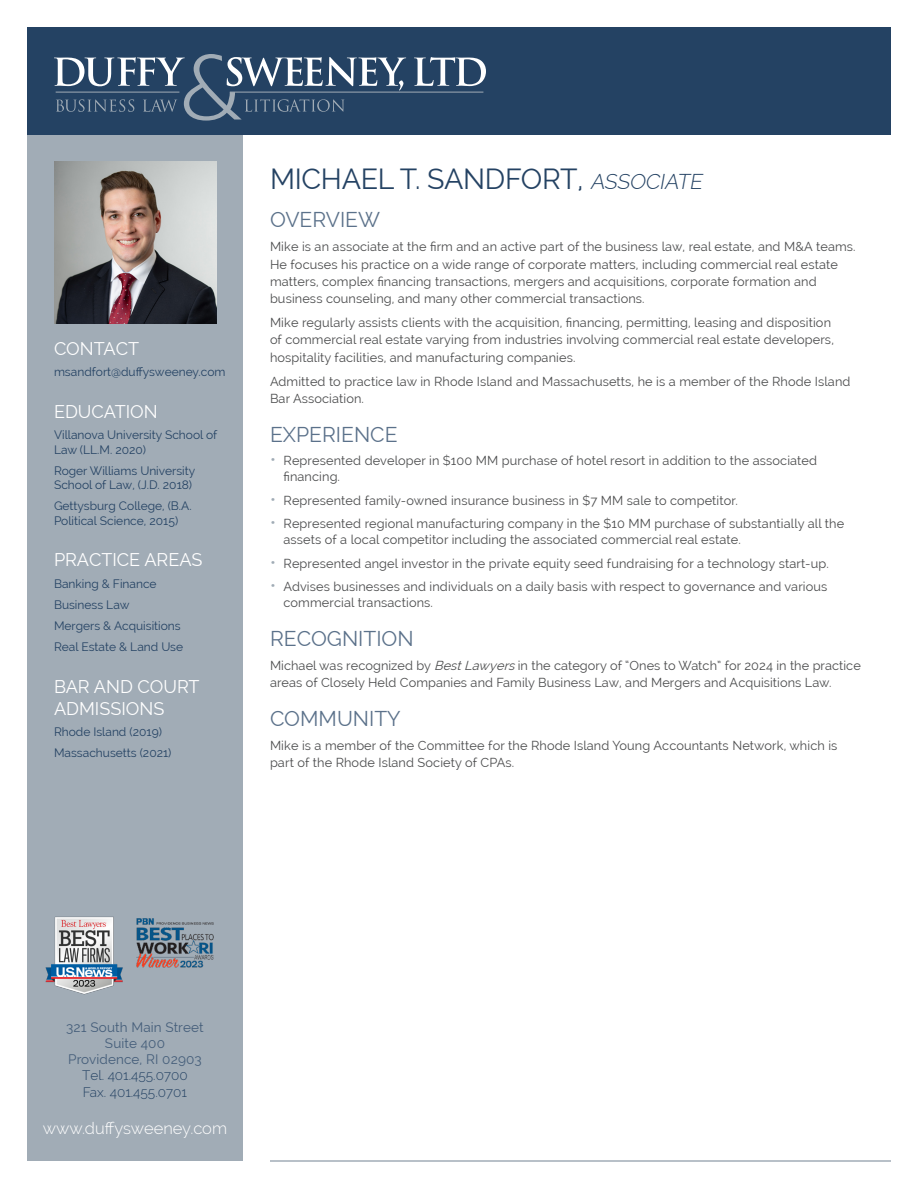
<style>
.page{position:relative;width:918px;height:1188px;background:#fff}
.page>*{position:absolute;margin:0;border:0;box-sizing:border-box;transform-origin:0 0}
.Name{font:28.5px "Raleway";letter-spacing:-.01em;color:#244263}
.Body_Heading{font:21px "Raleway";color:#5b718a}
.Sidebar_Heading{font:18px/21.6px "Raleway";color:#fff}
.t1{font:300 16.5px "Raleway";color:#fff}
.t2{font:13.5px/16.2px "Raleway";letter-spacing:.01em;color:#455e7a;text-align:center}
.t3{font:300 13.5px/16.2px "Raleway";color:#244263}
.Short_Bio_Body{font:12.75px/17.2px "Raleway";letter-spacing:.01em;color:#4b4c4d}
.Sidebar_Body{font:12px/14.4px "Raleway";color:#244263}
.s1{font-weight:300;font-style:italic;font-size:21px}
.s2{font-size:16.5px;color:#a1acb6}
.s3{font-style:italic}
</style>
<div class="page">
<div style="left:27px;top:40px;width:216px;height:1121px;background:#a1acb6"></div>
<div style="left:27px;top:27px;width:864px;height:108px;background:#244263"></div>
<svg style="left:54px;top:54px;width:352px;height:67px"></svg>
<svg style="left:414px;top:57px;width:72px;height:29px"></svg>
<hr style="left:56px;top:92px;width:123px;height:1px;background:#a1acb6">
<hr style="left:230px;top:92px;width:253px;height:1px;background:#a1acb6">
<hr style="left:270px;top:1160px;width:621px;height:2px;background:#a1acb6">
<img style="left:54px;top:162px;width:162px;height:162px">
<img style="left:136px;top:918px;width:78px;height:50px">
<img style="left:45px;top:916px;width:78px;height:79px">
<p class="Sidebar_Heading" style="left:54px;top:338px;width:87px">CONTACT</p>
<p class="Sidebar_Body" style="left:54px;top:365px;width:173px">msandfort@duffysweeney.com</p>
<p class="Sidebar_Heading" style="left:54px;top:401px;width:105px">EDUCATION</p>
<p class="Sidebar_Body" style="left:54px;top:428px;width:165px">Villanova University School of<br>Law (LL.M. 2020)</p>
<p class="Sidebar_Body" style="left:54px;top:463px;width:143px">Roger Williams University<br>School of Law, (J.D. 2018)</p>
<p class="Sidebar_Body" style="left:54px;top:499px;width:139px">Gettysburg College, (B.A.<br>Political Science, 2015)</p>
<p class="Sidebar_Heading" style="left:54px;top:549px;width:150px">PRACTICE AREAS</p>
<p class="Sidebar_Body" style="left:54px;top:576px;width:104px">Banking &amp; Finance</p>
<p class="Sidebar_Body" style="left:54px;top:597px;width:77px">Business Law</p>
<p class="Sidebar_Body" style="left:54px;top:618px;width:128px">Mergers &amp; Acquisitions</p>
<p class="Sidebar_Body" style="left:54px;top:640px;width:131px">Real Estate &amp; Land Use</p>
<p class="Sidebar_Heading" style="left:54px;top:676px;width:147px">BAR AND COURT<br>ADMISSIONS</p>
<p class="Sidebar_Body" style="left:54px;top:724px;width:109px">Rhode Island (2019)</p>
<p class="Sidebar_Body" style="left:54px;top:745px;width:119px">Massachusetts (2021)</p>
<p class="Name" style="left:270px;top:162px;width:438px">MICHAEL T. SANDFORT, <span class="s1">ASSOCIATE</span></p>
<p class="Body_Heading" style="left:270px;top:208px;width:112px">OVERVIEW</p>
<p class="Short_Bio_Body" style="left:270px;top:238px;width:587px">Mike is an associate at the firm and an active part of the business law, real estate, and M&amp;A teams.<br>He focuses his practice on a wide range of corporate matters, including commercial real estate matters, complex financing transactions, mergers and acquisitions, corporate formation and business counseling, and many other commercial transactions.</p>
<p class="Short_Bio_Body" style="left:270px;top:314px;width:565px">Mike regularly assists clients with the acquisition, financing, permitting, leasing and disposition of commercial real estate varying from industries involving commercial real estate developers, hospitality facilities, and manufacturing companies.</p>
<p class="Short_Bio_Body" style="left:270px;top:373px;width:582px">Admitted to practice law in Rhode Island and Massachusetts, he is a member of the Rhode Island<br>Bar Association.</p>
<p class="Body_Heading" style="left:270px;top:422px;width:129px">EXPERIENCE</p>
<p class="Short_Bio_Body" style="left:284px;top:452px;width:535px;line-height:16.5px;text-indent:-14px"><span class="s2">•</span> Represented developer in $100 MM purchase of hotel resort in addition to the associated financing.</p>
<p class="Short_Bio_Body" style="left:270px;top:492px;width:469px"><span class="s2">•</span> Represented family-owned insurance business in $7 MM sale to competitor.</p>
<p class="Short_Bio_Body" style="left:284px;top:515px;width:562px;line-height:16.5px;text-indent:-14px"><span class="s2">•</span> Represented regional manufacturing company in the $10 MM purchase of substantially all the assets of a local competitor including the associated commercial real estate.</p>
<p class="Short_Bio_Body" style="left:270px;top:555px;width:560px"><span class="s2">•</span> Represented angel investor in the private equity seed fundraising for a technology start-up.</p>
<p class="Short_Bio_Body" style="left:284px;top:578px;width:545px;line-height:16.5px;text-indent:-14px"><span class="s2">•</span> Advises businesses and individuals on a daily basis with respect to governance and various commercial transactions.</p>
<p class="Body_Heading" style="left:270px;top:627px;width:145px">RECOGNITION</p>
<p class="Short_Bio_Body" style="left:270px;top:657px;width:592px">Michael was recognized by <span class="s3">BestLawyers</span>in the category of “Ones to Watch” for 2024 in the practice areas of Closely Held Companies and Family Business Law, and Mergers and Acquisitions Law.</p>
<p class="Body_Heading" style="left:270px;top:706px;width:132px">COMMUNITY</p>
<p class="Short_Bio_Body" style="left:270px;top:737px;width:569px">Mike is a member of the Committee for the Rhode Island Young Accountants Network, which is part of the Rhode Island Society of CPAs.</p>
<p class="t2" style="left:66px;top:1019px;width:139px">321 South Main Street<br>Suite 400<br>Providence, RI 02903</p>
<p class="t3" style="left:82px;top:1067px;width:107px">Tel. 401.455.0700<br>Fax. 401.455.0701</p>
<p class="t1" style="left:43px;top:1119px;width:186px">www.duffysweeney.com</p>
</div>
